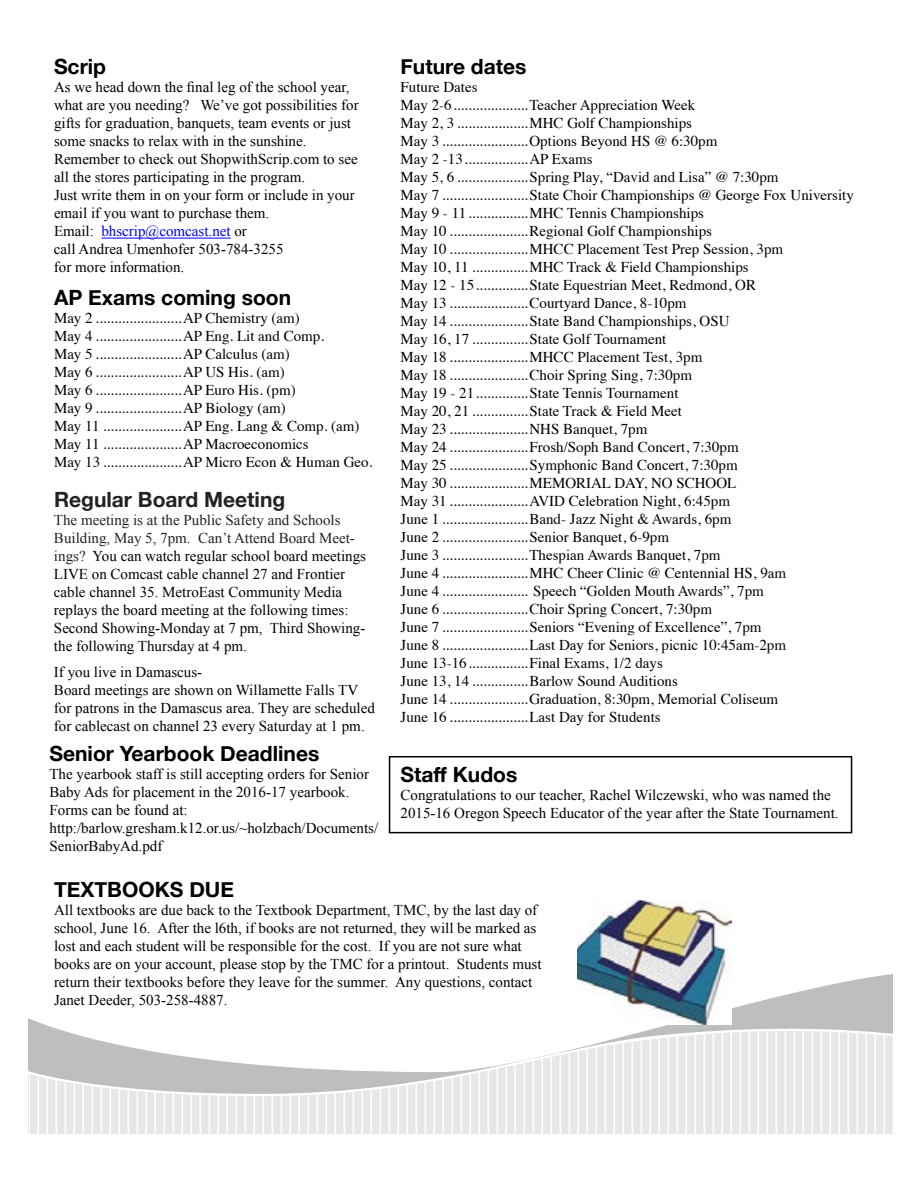
<style>
.page{position:relative;width:918px;height:1188px;background:#fff}
.page>*{position:absolute;margin:0;border:0;box-sizing:border-box;transform-origin:0 0}
.t1{font:700 21px "Helvetica Neue";color:#000}
.t2{font:700 21px "Helvetica Neue";color:#222}
.t3{font:15px/18px "Times";color:#000}
.t4{font:15px/18px "Times New Roman";color:#000}
.s1{color:#00f}
.s2{color:#222}
</style>
<div class="page">
<svg style="left:30px;top:1097px;width:863px;height:37px"></svg>
<svg style="left:29px;top:969px;width:864px;height:128px"></svg>
<hr style="left:101px;top:238px;width:130px;height:1px;background:#00f">
<img style="left:578px;top:900px;width:153px;height:125px">
<div style="left:389px;top:756px;width:463px;height:77px;border:2px solid #000"></div>
<h1 class="t1" style="left:54px;top:51px;width:54px">Scrip</h1>
<p class="t4" style="left:54px;top:78px;width:306px">As we head down the final leg of the school year, what are you needing? We’ve got possibilities for gifts for graduation, banquets, team events or just some snacks to relax with in the sunshine.<br>Remember to check out ShopwithScrip.com to see all the stores participating in the program.<br>Just write them in on your form or include in your email if you want to purchase them.<br>Email: <span class="s1">bhscrip@comcast.net</span> or<br>call Andrea Umenhofer 503-784-3255<br>for more information.</p>
<h1 class="t1" style="left:400px;top:51px;width:128px">Future dates</h1>
<p class="t3" style="left:400px;top:77px;width:455px">Future Dates<br>May 2-6....................Teacher Appreciation Week<br>May 2, 3 ...................MHC Golf Championships<br>May 3 .......................Options Beyond HS @ 6:30pm<br>May 2 -13.................AP Exams<br>May 5, 6 ...................Spring Play, “David and Lisa” @ 7:30pm<br>May 7 .......................State Choir Championships @ George Fox University May 9 - 11................MHC Tennis Championships<br>May 10 .....................Regional Golf Championships<br>May 10 .....................MHCC Placement Test Prep Session, 3pm<br>May 10, 11 ...............MHC Track &amp; Field Championships<br>May 12 - 15..............State Equestrian Meet, Redmond, OR<br>May 13 .....................Courtyard Dance, 8-10pm<br>May 14 .....................State Band Championships, OSU<br>May 16, 17 ...............State Golf Tournament<br>May 18 .....................MHCC Placement Test, 3pm<br>May 18 .....................Choir Spring Sing, 7:30pm<br>May 19 - 21..............State Tennis Tournament<br>May 20, 21 ...............State Track &amp; Field Meet<br>May 23 .....................NHS Banquet, 7pm<br>May 24 .....................Frosh/Soph Band Concert, 7:30pm<br>May 25 .....................Symphonic Band Concert, 7:30pm<br>May 30 .....................MEMORIAL DAY, NO SCHOOL<br>May 31 .....................AVID Celebration Night, 6:45pm<br>June 1 .......................Band- Jazz Night &amp; Awards, 6pm<br>June 2 .......................Senior Banquet, 6-9pm<br>June 3 .......................Thespian Awards Banquet, 7pm<br>June 4 .......................MHC Cheer Clinic @ Centennial HS, 9am<br>June 4 ....................... Speech “Golden Mouth Awards”, 7pm<br>June 6 .......................Choir Spring Concert, 7:30pm<br>June 7 .......................Seniors “Evening of Excellence”, 7pm<br>June 8 .......................Last Day for Seniors, picnic 10:45am-2pm<br>June 13-16................Final Exams, 1/2 days<br>June 13, 14 ...............Barlow Sound Auditions<br>June 14 .....................Graduation, 8:30pm, Memorial Coliseum<br>June 16 .....................Last Day for Students</p>
<h1 class="t1" style="left:54px;top:282px;width:239px">AP Exams coming soon</h1>
<p class="t3" style="left:54px;top:308px;width:320px">May 2 .......................AP Chemistry (am)<br>May 4 .......................AP Eng. Lit and Comp.<br>May 5 .......................AP Calculus (am)<br>May 6 .......................AP US His. (am)<br>May 6 .......................AP Euro His. (pm)<br>May 9 .......................AP Biology (am)<br>May 11 .....................AP Eng. Lang &amp; Comp. (am)<br>May 11 .....................AP Macroeconomics<br>May 13 .....................AP Micro Econ &amp; Human Geo.</p>
<h1 class="t2" style="left:54px;top:483px;width:233px">Regular Board Meeting</h1>
<p class="t4" style="left:54px;top:511px;width:314px"><span class="s2">The meeting is at the Public Safety and Schools Building, May 5, 7pm. Can’t Attend Board Meet&shy;ings?</span> You can watch regular school board meetings LIVE on Comcast cable channel 27 and Frontier cable channel 35. MetroEast Community Media replays the board meeting at the following times:<br>Second Showing-Monday at 7 pm, Third Showing&shy;the following Thursday at 4 pm.</p>
<p class="t4" style="left:54px;top:663px;width:322px">If you live in Damascus-<br>Board meetings are shown on Willamette Falls TV for patrons in the Damascus area. They are scheduled for cablecast on channel 23 every Saturday at 1 pm.</p>
<h1 class="t1" style="left:50px;top:737px;width:271px">Senior Yearbook Deadlines</h1>
<p class="t4" style="left:50px;top:765px;width:330px">The yearbook staff is still accepting orders for Senior Baby Ads for placement in the 2016-17 yearbook.<br>Forms can be found at: http:/barlow.gresham.k12.or.us/~holzbach/Documents/ SeniorBabyAd.pdf</p>
<h1 class="t1" style="left:400px;top:758px;width:118px">Staff Kudos</h1>
<p class="t4" style="left:400px;top:786px;width:440px">Congratulations to our teacher, Rachel Wilczewski, who was named the<br>2015-16 Oregon Speech Educator of the year after the State Tournament.</p>
<h1 class="t1" style="left:54px;top:873px;width:182px">TEXTBOOKS DUE</h1>
<p class="t4" style="left:54px;top:901px;width:489px">All textbooks are due back to the Textbook Department, TMC, by the last day of school, June 16. After the l6th, if books are not returned, they will be marked as lost and each student will be responsible for the cost. If you are not sure what books are on your account, please stop by the TMC for a printout. Students must return their textbooks before they leave for the summer. Any questions, contact Janet Deeder, 503-258-4887.</p>
</div>
